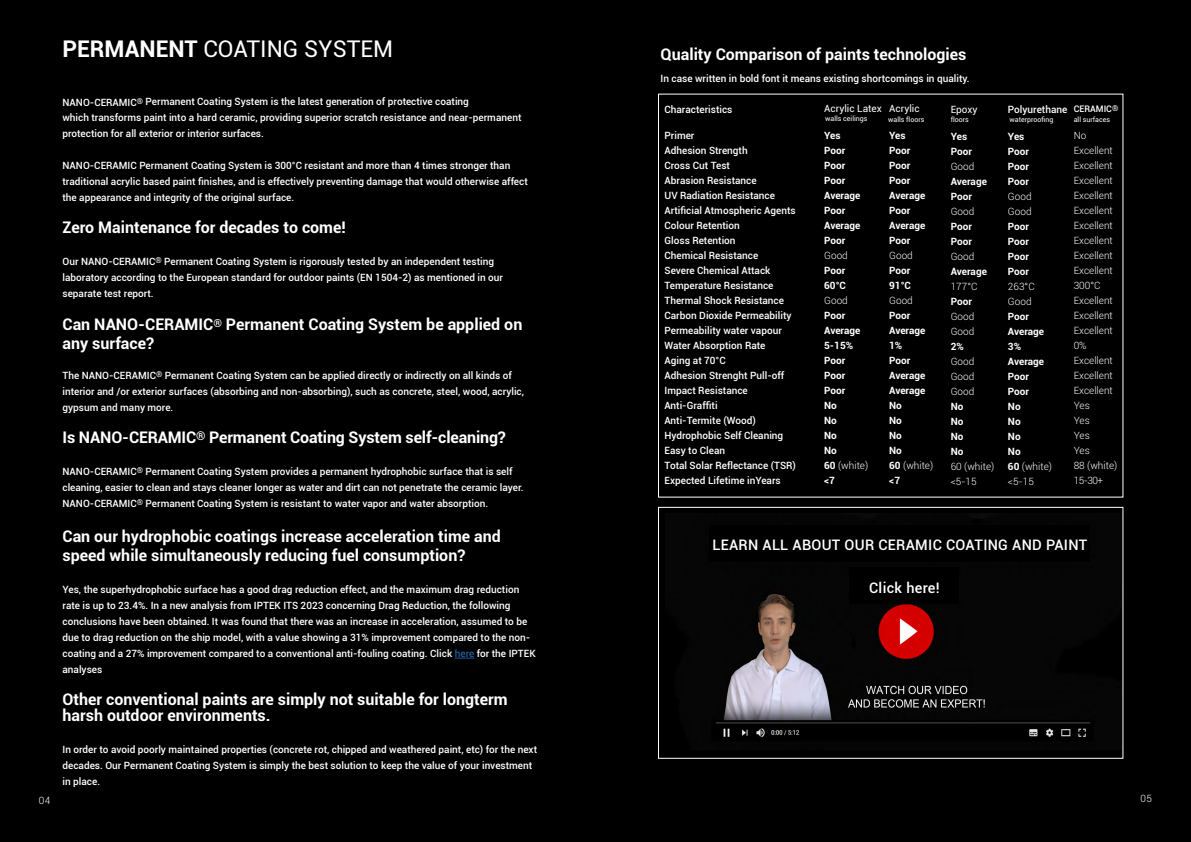
<style>
.page{position:relative;width:1191px;height:842px;background:#fff}
.page>*{position:absolute;margin:0;border:0;box-sizing:border-box;transform-origin:0 0}
.t1{font:23px "Roboto";color:#fff}
.t2{font:700 16px/19px "Roboto";color:#fff}
.t3{font:500 14.5px "Roboto";letter-spacing:.02em;color:#fff}
.t4{font:500 10px/15px "Roboto";color:#fff}
.t5{font:700 10px/15px "Roboto";color:#fff}
.t6{font:300 10px/15px "Roboto";color:#fff}
.t7{font:10px "Roboto";color:#fff}
.t8{font:500 9px "Roboto";color:#fff}
.t9{font:7px "Roboto";color:#fff}
.s1{font-weight:700}
.s2{font-size:8px}
.s3{color:#215e9e}
.s4{font-weight:300}
</style>
<div class="page">
<div style="left:0;top:1px;width:1190px;height:840px;background:#000"></div>
<img style="left:716px;top:514px;width:375px;height:224px">
<div style="left:658px;top:507px;width:465px;height:251px;border:1px solid #fff"></div>
<div style="left:710px;top:525px;width:379px;height:36px;background:#000"></div>
<div style="left:849px;top:568px;width:110px;height:36px;background:#000"></div>
<svg style="left:455px;top:658px;width:19px;height:1px"></svg>
<svg style="left:658px;top:94px;width:465px;height:404px"></svg>
<h1 class="t1" style="left:62px;top:36px;width:332px"><span class="s1">PERMANENT</span> COATING SYSTEM</h1>
<p class="t4" style="left:62px;top:94px;width:460px;line-height:16px">NANO-CERAMIC<span class="s2">®</span> Permanent Coating System is the latest generation of protective coating<br>which transforms paint into a hard ceramic, providing superior scratch resistance and near-permanent protection for all exterior or interior surfaces.</p>
<p class="t4" style="left:62px;top:158px;width:467px;line-height:16px">NANO-CERAMIC Permanent Coating System is 300°C resistant and more than 4 times stronger than traditional acrylic based paint finishes, and is effectively preventing damage that would otherwise affect the appearance and integrity of the original surface.</p>
<h2 class="t2" style="left:62px;top:218px;width:285px">Zero Maintenance for decades to come!</h2>
<p class="t4" style="left:62px;top:254px;width:442px;line-height:16px">Our NANO-CERAMIC<sup>®</sup> Permanent Coating System is rigorously tested by an independent testing laboratory according to the European standard for outdoor paints (EN 1504-2) as mentioned in our separate test report.</p>
<h2 class="t2" style="left:62px;top:315px;width:461px">Can NANO-CERAMIC<sup>®</sup> Permanent Coating System be applied on any surface?</h2>
<p class="t4" style="left:62px;top:368px;width:463px;line-height:16px">The NANO-CERAMIC<sup>®</sup> Permanent Coating System can be applied directly or indirectly on all kinds of interior and /or exterior surfaces (absorbing and non-absorbing), such as concrete, steel, wood, acrylic, gypsum and many more.</p>
<h2 class="t2" style="left:62px;top:428px;width:445px">Is NANO-CERAMIC<sup>®</sup> Permanent Coating System self-cleaning?</h2>
<p class="t4" style="left:62px;top:464px;width:462px;line-height:16px">NANO-CERAMIC<sup>®</sup> Permanent Coating System provides a permanent hydrophobic surface that is self cleaning, easier to clean and stays cleaner longer as water and dirt can not penetrate the ceramic layer.<br>NANO-CERAMIC<sup>®</sup> Permanent Coating System is resistant to water vapor and water absorption.</p>
<h2 class="t2" style="left:62px;top:527px;width:440px">Can our hydrophobic coatings increase acceleration time and speed while simultaneously reducing fuel consumption?</h2>
<p class="t4" style="left:62px;top:582px;width:475px;line-height:16px">Yes, the superhydrophobic surface has a good drag reduction effect, and the maximum drag reduction rate is up to 23.4%. In a new analysis from IPTEK ITS 2023 concerning Drag Reduction, the following conclusions have been obtained. It was found that there was an increase in acceleration, assumed to be due to drag reduction on the ship model, with a value showing a 31% improvement compared to the non&shy;coating and a 27% improvement compared to a conventional anti-fouling coating. Click <span class="s3">here</span> for the IPTEK analyses</p>
<h2 class="t2" style="left:62px;top:692px;width:447px;line-height:16px">Other conventional paints are simply not suitable for longterm harsh outdoor environments.</h2>
<p class="t4" style="left:62px;top:742px;width:476px;line-height:16px">In order to avoid poorly maintained properties (concrete rot, chipped and weathered paint, etc) for the next decades. Our Permanent Coating System is simply the best solution to keep the value of your investment in place.</p>
<h2 class="t2" style="left:660px;top:45px;width:307px">Quality Comparison of paints technologies</h2>
<p class="t4" style="left:660px;top:72px;width:310px">In case written in bold font it means existing shortcomings in quality.</p>
<p class="t9" style="left:888px;top:115px;width:38px">walls floors</p>
<p class="t9" style="left:950px;top:115px;width:20px">floors</p>
<p class="t9" style="left:1009px;top:115px;width:45px">waterproofing</p>
<p class="t9" style="left:1073px;top:115px;width:38px">all surfaces</p>
<p class="t7" style="left:889px;top:103px;width:32px">Acrylic</p>
<p class="t5" style="left:889px;top:128px;width:38px">Yes<br>Poor<br>Poor<br>Poor<br>Average<br>Poor<br>Average<br>Poor</p>
<p class="t6" style="left:889px;top:248px;width:25px">Good</p>
<p class="t5" style="left:889px;top:263px;width:23px">Poor<br>91°C</p>
<p class="t6" style="left:889px;top:293px;width:25px">Good</p>
<p class="t5" style="left:889px;top:308px;width:46px">Poor<br>Average<br>1%<br>Poor<br>Average<br>Average<br>No<br>No<br>No<br>No<br>60 <span class="s4">(white) </span>&lt;7</p>
<p class="t7" style="left:824px;top:103px;width:59px">Acrylic Latex</p>
<p class="t5" style="left:824px;top:128px;width:38px">Yes<br>Poor<br>Poor<br>Poor<br>Average<br>Poor<br>Average<br>Poor</p>
<p class="t6" style="left:824px;top:248px;width:25px">Good</p>
<p class="t5" style="left:824px;top:263px;width:23px">Poor<br>60°C</p>
<p class="t6" style="left:824px;top:293px;width:25px">Good</p>
<p class="t5" style="left:824px;top:308px;width:46px">Poor<br>Average<br>5-15%<br>Poor<br>Poor<br>Poor<br>No<br>No<br>No<br>No<br>60 <span class="s4">(white) </span>&lt;7</p>
<p class="t4" style="left:1008px;top:102px;width:61px">Polyurethane</p>
<p class="t5" style="left:1008px;top:129px;width:23px">Yes<br>Poor<br>Poor<br>Poor</p>
<p class="t6" style="left:1008px;top:189px;width:25px">Good<br>Good</p>
<p class="t5" style="left:1008px;top:219px;width:23px;text-align:justify">Poor Poor Poor Poor</p>
<p class="t6" style="left:1008px;top:279px;width:28px">263°C<br>Good</p>
<p class="t5" style="left:1008px;top:309px;width:46px">Poor<br>Average<br>3%<br>Average<br>Poor<br>Poor<br>No<br>No<br>No<br>No<br>60 <span class="s4">(white) &lt;5-15</span></p>
<p class="t7" style="left:950px;top:103px;width:28px">Epoxy</p>
<p class="t5" style="left:950px;top:129px;width:23px">Yes<br>Poor</p>
<p class="t6" style="left:950px;top:159px;width:25px">Good</p>
<p class="t5" style="left:950px;top:174px;width:38px">Average<br>Poor</p>
<p class="t6" style="left:950px;top:204px;width:25px">Good</p>
<p class="t5" style="left:950px;top:219px;width:23px">Poor<br>Poor</p>
<p class="t6" style="left:950px;top:249px;width:25px">Good</p>
<p class="t5" style="left:950px;top:264px;width:38px">Average</p>
<p class="t6" style="left:950px;top:279px;width:28px">177°C</p>
<p class="t5" style="left:950px;top:294px;width:23px">Poor</p>
<p class="t6" style="left:950px;top:309px;width:25px">Good<br>Good</p>
<p class="t5" style="left:950px;top:339px;width:15px">2%</p>
<p class="t6" style="left:950px;top:354px;width:25px;text-align:justify">Good Good Good</p>
<p class="t5" style="left:950px;top:399px;width:14px;text-align:justify">No No No No</p>
<p class="t6" style="left:950px;top:459px;width:45px">60 (white) &lt;5-15</p>
<p class="t8" style="left:1073px;top:104px;width:46px">CERAMIC<span class="s2">®</span></p>
<p class="t6" style="left:1073px;top:128px;width:45px">No<br>Excellent<br>Excellent<br>Excellent<br>Excellent<br>Excellent<br>Excellent<br>Excellent<br>Excellent<br>Excellent<br>300°C<br>Excellent<br>Excellent<br>Excellent<br>0%<br>Excellent<br>Excellent<br>Excellent<br>Yes<br>Yes<br>Yes<br>Yes<br>88 (white)<br>15-30+</p>
<p class="t4" style="left:664px;top:102px;width:69px">Characteristics</p>
<p class="t9" style="left:825px;top:115px;width:44px">walls ceilings</p>
<p class="t4" style="left:664px;top:128px;width:133px">Primer<br>Adhesion Strength<br>Cross Cut Test<br>Abrasion Resistance<br>UV Radiation Resistance<br>Artificial Atmospheric Agents<br>Colour Retention<br>Gloss Retention<br>Chemical Resistance<br>Severe Chemical Attack<br>Temperature Resistance<br>Thermal Shock Resistance<br>Carbon Dioxide Permeability<br>Permeability water vapour<br>Water Absorption Rate<br>Aging at 70°C<br>Adhesion Strenght Pull-off<br>Impact Resistance<br>Anti-Graffiti<br>Anti-Termite (Wood)<br>Hydrophobic Self Cleaning<br>Easy to Clean<br>Total Solar Reflectance (TSR)<br>Expected Lifetime inYears</p>
<h3 class="t3" style="left:712px;top:536px;width:376px">LEARN ALL ABOUT OUR CERAMIC COATING AND PAINT</h3>
<h3 class="t3" style="left:869px;top:579px;width:72px">Click here!</h3>
<p class="t6" style="left:39px;top:793px;width:13px">04</p>
<p class="t6" style="left:1140px;top:791px;width:13px">05</p>
</div>
